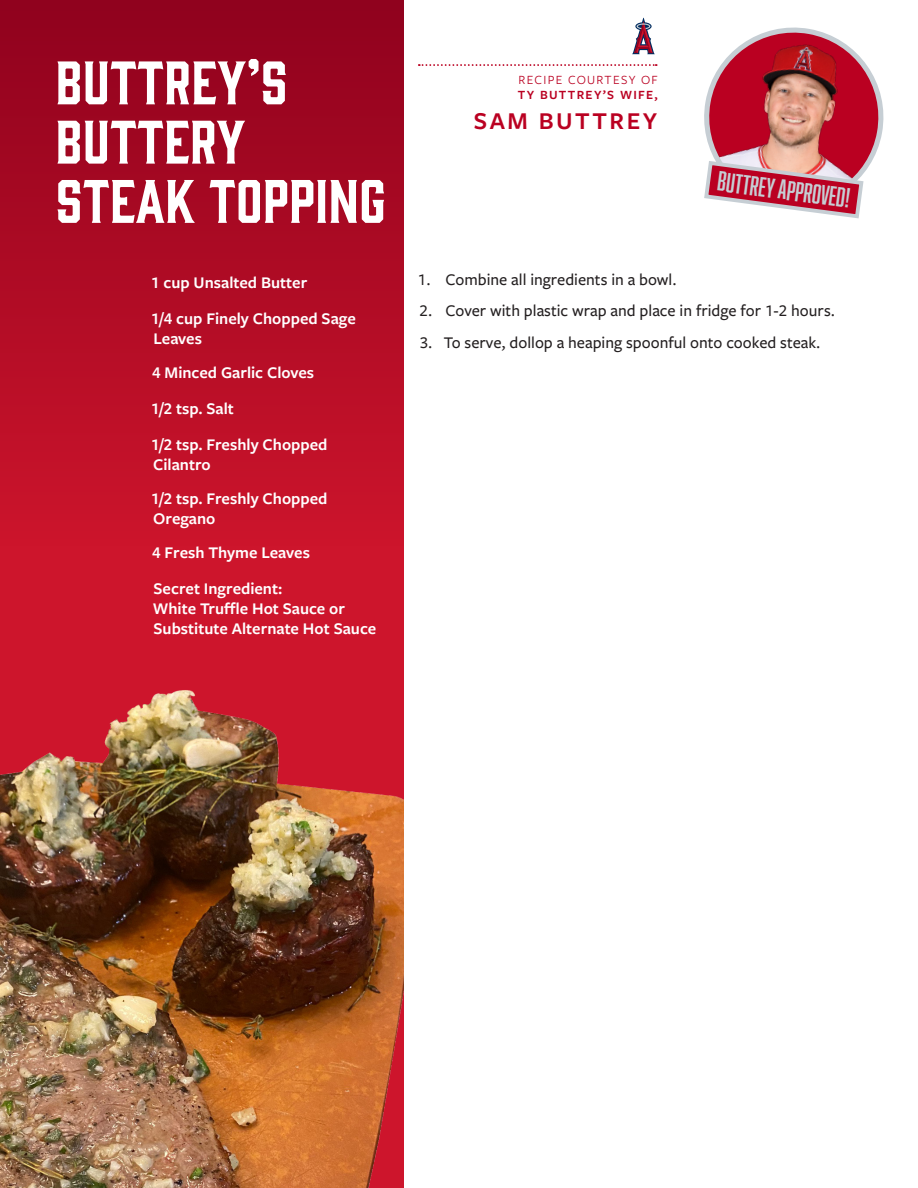
<style>
.page{position:relative;width:918px;height:1188px;background:#fff}
.page>*{position:absolute;margin:0;border:0;box-sizing:border-box;transform-origin:0 0}
.t1{font:56.4px/59.2px "Gin";color:#fff}
.t2{font:25.5px "Abolition";color:#c6ced4}
.t3{font:600 25.05px "Freight Sans Pro";letter-spacing:.1em;color:#ba0021}
.Ingredients{font:600 16.95px/19.8px "Freight Sans Pro";color:#fff}
.t4{font:500 16.95px "Freight Sans Pro";color:#231f20}
.t5{font:13.05px "Freight Sans Pro";letter-spacing:.1em;color:#ba0021}
.t6{font:600 13.05px "Freight Sans Pro";letter-spacing:.1em;color:#ba0021}
</style>
<div class="page">
<div style="left:0;top:0;width:404px;height:1188px;background:#cd152c"></div>
<img style="left:0;top:690px;width:404px;height:498px">
<div style="left:0;top:0;width:404px;height:545px;background:linear-gradient(to bottom,#8f021e,#cc142b)"></div>
<svg style="left:419px;top:64px;width:238px;height:2px"></svg>
<svg style="left:632px;top:17px;width:23px;height:38px"></svg>
<svg style="left:704px;top:27px;width:180px;height:192px"></svg>
<p class="t1" style="left:55px;top:49px;width:333px">BUTTREY’S<br>BUTTERY<br>STEAK TOPPING</p>
<p class="Ingredients" style="left:151px;top:272px;width:158px">1 cup Unsalted Butter</p>
<p class="Ingredients" style="left:151px;top:308px;width:206px">1/4 cup Finely Chopped Sage<br>Leaves</p>
<p class="Ingredients" style="left:152px;top:362px;width:163px">4 Minced Garlic Cloves</p>
<p class="Ingredients" style="left:151px;top:398px;width:84px">1/2 tsp. Salt</p>
<p class="Ingredients" style="left:151px;top:434px;width:178px">1/2 tsp. Freshly Chopped<br>Cilantro</p>
<p class="Ingredients" style="left:151px;top:488px;width:178px">1/2 tsp. Freshly Chopped<br>Oregano</p>
<p class="Ingredients" style="left:152px;top:542px;width:159px">4 Fresh Thyme Leaves</p>
<p class="Ingredients" style="left:153px;top:578px;width:225px">Secret Ingredient:<br>White Truffle Hot Sauce or<br>Substitute Alternate Hot Sauce</p>
<p class="t5" style="left:519px;top:71px;width:141px">RECIPE COURTESY OF</p>
<p class="t6" style="left:518px;top:86px;width:142px">TY BUTTREY’S WIFE,</p>
<p class="t3" style="left:474px;top:104px;width:185px">SAM BUTTREY</p>
<p class="t2" style="left:719px;top:167px;width:135px;rotate:7deg">buttrey approved!</p>
<p class="t4" style="left:418px;top:268px;width:260px">1. Combine all ingredients in a bowl.</p>
<p class="t4" style="left:420px;top:299px;width:417px">2. Cover with plastic wrap and place in fridge for 1-2 hours.</p>
<p class="t4" style="left:420px;top:331px;width:402px">3. To serve, dollop a heaping spoonful onto cooked steak.</p>
</div>
